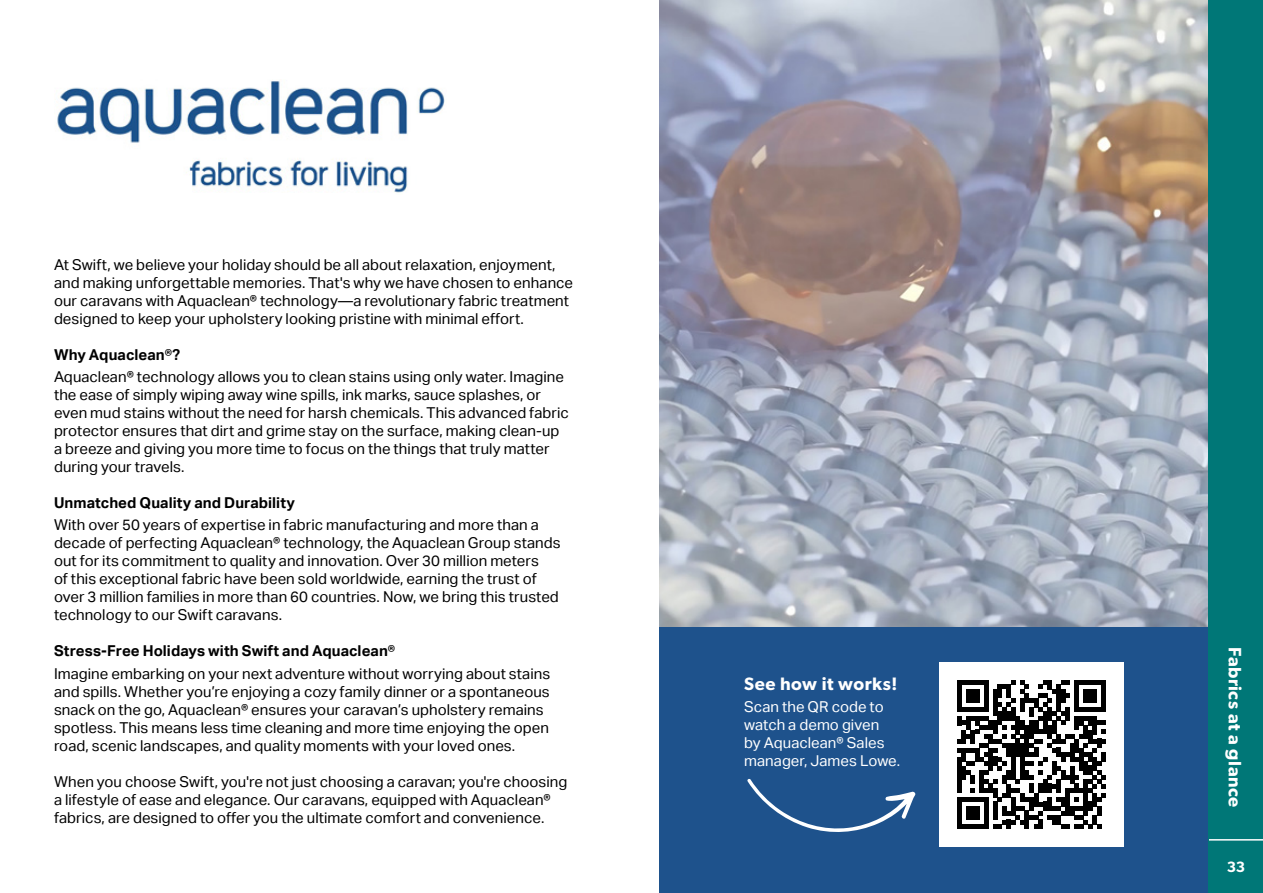
<style>
.page{position:relative;width:1263px;height:893px;background:#fff}
.page>*{position:absolute;margin:0;border:0;box-sizing:border-box;transform-origin:0 0}
.t1{font:600 18px "Gibson";letter-spacing:.03em;color:#fff}
.t2{font:15px/18px "Aktiv Grotesk";letter-spacing:.005em;color:#000}
.t3{font:700 15px "Aktiv Grotesk";letter-spacing:.005em;color:#000}
.t4{font:15px/18px "Aktiv Grotesk";color:#fff}
.t5{font:600 15px "Gibson";color:#fff}
</style>
<div class="page">
<div style="left:659px;top:627px;width:550px;height:266px;background:#1e528c"></div>
<img style="left:659px;top:0;width:550px;height:627px">
<div style="left:1209px;top:0;width:54px;height:893px;background:#077"></div>
<img style="left:57px;top:81px;width:388px;height:112px">
<div style="left:939px;top:662px;width:185px;height:185px;background:#fff"></div>
<svg style="left:957px;top:680px;width:149px;height:149px"></svg>
<svg style="left:747px;top:779px;width:169px;height:53px"></svg>
<hr style="left:1209px;top:839px;width:54px;height:2px;background:#fff">
<p class="t2" style="left:54px;top:256px;width:521px">At Swift, we believe your holiday should be all about relaxation, enjoyment, and making unforgettable memories. That's why we have chosen to enhance our caravans with Aquaclean® technology—a revolutionary fabric treatment designed to keep your upholstery looking pristine with minimal effort.</p>
<p class="t3" style="left:54px;top:346px;width:128px">Why Aquaclean®?</p>
<p class="t2" style="left:54px;top:368px;width:516px">Aquaclean® technology allows you to clean stains using only water. Imagine the ease of simply wiping away wine spills, ink marks, sauce splashes, or even mud stains without the need for harsh chemicals. This advanced fabric protector ensures that dirt and grime stay on the surface, making clean-up a breeze and giving you more time to focus on the things that truly matter during your travels.</p>
<p class="t3" style="left:54px;top:494px;width:242px">Unmatched Quality and Durability</p>
<p class="t2" style="left:54px;top:516px;width:508px">With over 50 years of expertise in fabric manufacturing and more than a decade of perfecting Aquaclean® technology, the Aquaclean Group stands out for its commitment to quality and innovation. Over 30 million meters<br>of this exceptional fabric have been sold worldwide, earning the trust of over 3 million families in more than 60 countries. Now, we bring this trusted technology to our Swift caravans.</p>
<p class="t3" style="left:54px;top:642px;width:343px">Stress-Free Holidays with Swift and Aquaclean®</p>
<p class="t2" style="left:54px;top:664px;width:498px">Imagine embarking on your next adventure without worrying about stains and spills. Whether you’re enjoying a cozy family dinner or a spontaneous snack on the go, Aquaclean® ensures your caravan’s upholstery remains spotless. This means less time cleaning and more time enjoying the open road, scenic landscapes, and quality moments with your loved ones.</p>
<p class="t2" style="left:54px;top:772px;width:515px">When you choose Swift, you're not just choosing a caravan; you're choosing a lifestyle of ease and elegance. Our caravans, equipped with Aquaclean® fabrics, are designed to offer you the ultimate comfort and convenience.</p>
<p class="t1" style="left:744px;top:673px;width:155px">See how it works!</p>
<p class="t4" style="left:744px;top:697px;width:158px">Scan the QR code to watch a demo given<br>by Aquaclean® Sales manager, James Lowe.</p>
<p class="t1" style="left:1246px;top:647px;width:162px;rotate:90deg">Fabrics at a glance</p>
<p class="t5" style="left:1227px;top:858px;width:20px">33</p>
</div>
